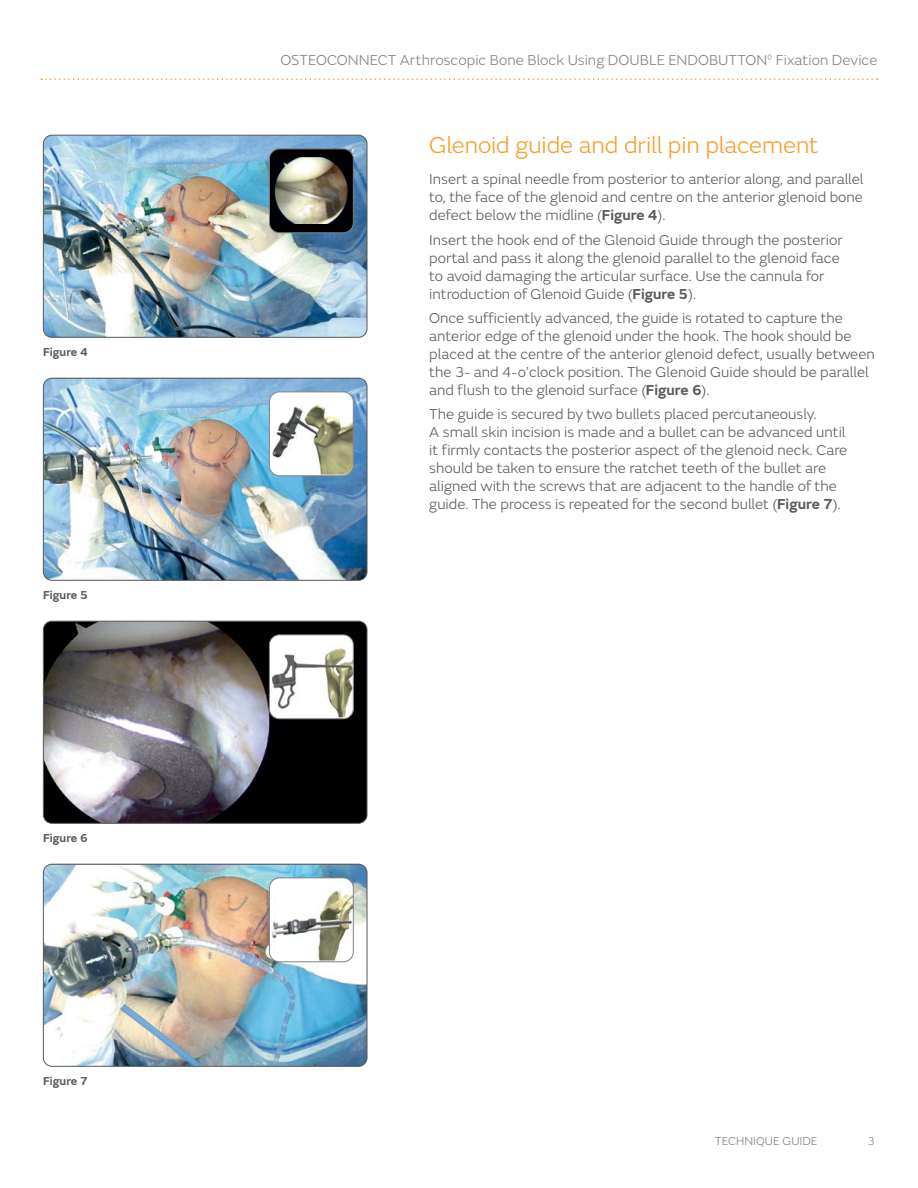
<style>
.page{position:relative;width:918px;height:1188px;background:#fff}
.page>*{position:absolute;margin:0;border:0;box-sizing:border-box;transform-origin:0 0}
.t1{font:300 24px "SN Emeric";letter-spacing:-.005em;color:#f99d2a}
.t2{font:300 15px/18px "SN Emeric";color:#58595b}
.t3{font:300 15px "SN Emeric";letter-spacing:.005em;color:#808285}
.t4{font:600 12px "SN Emeric";color:#58595b}
.t5{font:300 12px "SN Emeric";color:#808285}
.s1{font-weight:600}
</style>
<div class="page">
<svg style="left:41px;top:78px;width:837px;height:2px"></svg>
<img style="left:43px;top:135px;width:324px;height:202px">
<div style="left:43px;top:135px;width:324px;height:203px;border:1px solid #58595b;border-radius:9px"></div>
<div style="left:269px;top:149px;width:84px;height:84px;background:#000;border-radius:10px"></div>
<img style="left:272px;top:157px;width:76px;height:67px">
<div style="left:269px;top:148px;width:85px;height:85px;border:1px solid #808285;border-radius:10px"></div>
<img style="left:43px;top:378px;width:324px;height:202px">
<div style="left:43px;top:378px;width:324px;height:202px;border:1px solid #58595b;border-radius:9px"></div>
<div style="left:269px;top:392px;width:84px;height:84px;background:#fff;border-radius:10px"></div>
<img style="left:269px;top:404px;width:84px;height:71px">
<div style="left:269px;top:392px;width:85px;height:84px;border:1px solid #808285;border-radius:10px"></div>
<img style="left:43px;top:621px;width:324px;height:202px">
<div style="left:43px;top:621px;width:324px;height:203px;border:1px solid #58595b;border-radius:9px"></div>
<div style="left:269px;top:635px;width:84px;height:84px;background:#fff;border-radius:10px"></div>
<img style="left:270px;top:648px;width:83px;height:69px">
<div style="left:269px;top:634px;width:85px;height:85px;border:1px solid #808285;border-radius:10px"></div>
<img style="left:43px;top:864px;width:324px;height:202px">
<div style="left:43px;top:864px;width:324px;height:202px;border:1px solid #58595b;border-radius:9px"></div>
<div style="left:269px;top:878px;width:84px;height:84px;background:#fff;border-radius:10px"></div>
<img style="left:269px;top:890px;width:84px;height:71px">
<div style="left:269px;top:878px;width:85px;height:84px;border:1px solid #808285;border-radius:10px"></div>
<p class="t4" style="left:43px;top:344px;width:46px">Figure 4</p>
<p class="t4" style="left:43px;top:587px;width:46px">Figure 5</p>
<p class="t4" style="left:43px;top:830px;width:46px">Figure 6</p>
<p class="t4" style="left:43px;top:1073px;width:46px">Figure 7</p>
<p class="t3" style="left:280px;top:51px;width:599px">OSTEOCONNECT Arthroscopic Bone Block Using DOUBLE ENDOBUTTON<sup>◊</sup> Fixation Device</p>
<h1 class="t1" style="left:429px;top:130px;width:391px">Glenoid guide and drill pin placement</h1>
<p class="t2" style="left:429px;top:170px;width:436px;text-align:justify">Insert a spinal needle from posterior to anterior along, and parallel to, the face of the glenoid and centre on the anterior glenoid bone defect below the midline (<span class="s1">Figure 4</span>).</p>
<p class="t2" style="left:429px;top:230px;width:415px">Insert the hook end of the Glenoid Guide through the posterior portal and pass it along the glenoid parallel to the glenoid face to avoid damaging the articular surface. Use the cannula for introduction of Glenoid Guide (<span class="s1">Figure 5</span>).</p>
<p class="t2" style="left:429px;top:309px;width:447px">Once sufficiently advanced, the guide is rotated to capture the anterior edge of the glenoid under the hook. The hook should be placed at the centre of the anterior glenoid defect, usually between the 3- and 4-o’clock position. The Glenoid Guide should be parallel and flush to the glenoid surface (<span class="s1">Figure 6</span>).</p>
<p class="t2" style="left:429px;top:405px;width:420px">The guide is secured by two bullets placed percutaneously.<br>A small skin incision is made and a bullet can be advanced until it firmly contacts the posterior aspect of the glenoid neck. Care should be taken to ensure the ratchet teeth of the bullet are aligned with the screws that are adjacent to the handle of the guide. The process is repeated for the second bullet (<span class="s1">Figure 7</span>).</p>
<p class="t5" style="left:715px;top:1134px;width:104px">TECHNIQUE GUIDE</p>
<p class="t5" style="left:868px;top:1134px;width:9px">3</p>
</div>
